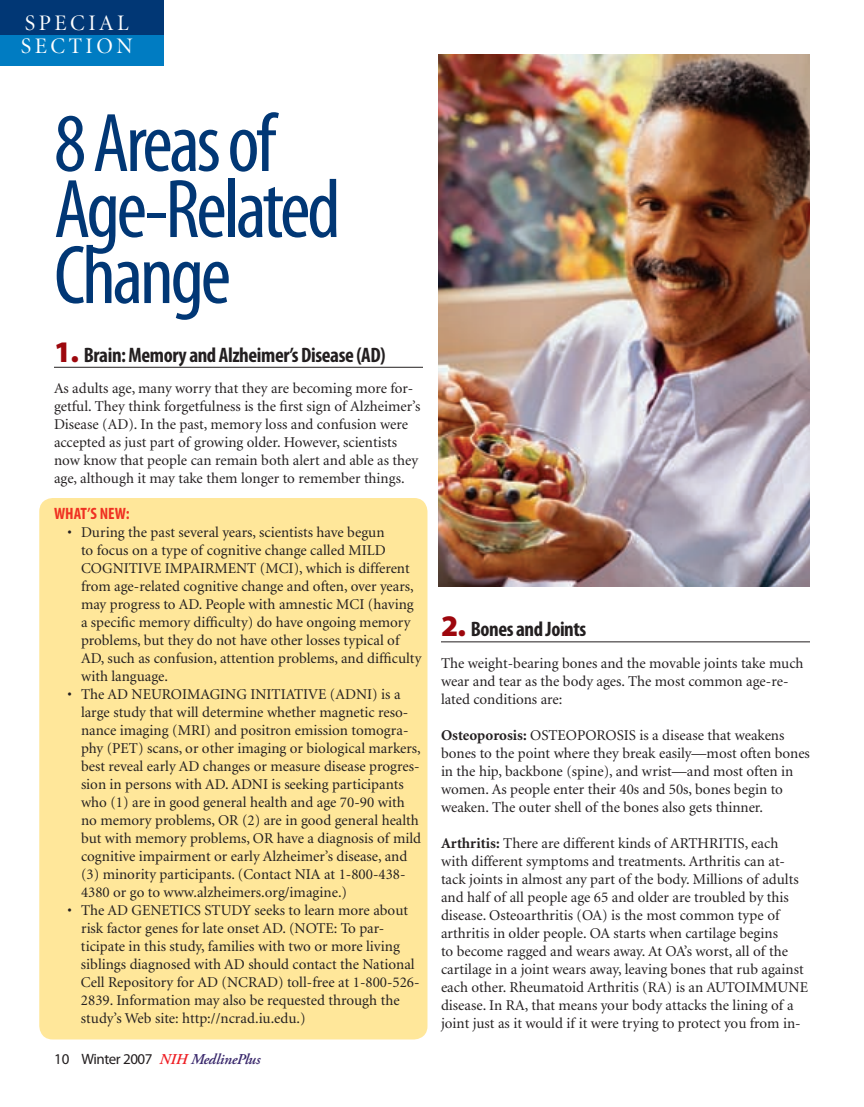
<style>
.page{position:relative;width:864px;height:1107px;background:#fff}
.page>*{position:absolute;margin:0;border:0;box-sizing:border-box;transform-origin:0 0}
.t1{font:condensed 84px/66px "Myriad Pro";letter-spacing:-.04em;color:#013775}
.t2{font:22.2px/23px "Minion Display";letter-spacing:.16em;color:#fff}
.t3{font:700 condensed 21px "Myriad Pro";letter-spacing:-.02em;color:#231f20}
.t4{font:700 condensed 16.5px "Myriad Pro";color:#ef3122}
.t5{font:15px/18px "Minion";color:#231f20}
.t6{font:15px "Myriad Pro";letter-spacing:-.03em;color:#231f20}
.s1{font-weight:900;font-stretch:normal;font-size:30px;color:#9d070d}
.s2{font-family:"Adobe Garamond Pro";font-weight:600;font-style:italic;color:#ee1d23}
.s3{font-family:"Adobe Garamond Pro";font-weight:600;font-style:italic;color:#39286c}
.s4{font-weight:700}
</style>
<div class="page">
<div style="left:39px;top:498px;width:388px;height:542px;background:#ffe79a;border-radius:14px"></div>
<div style="left:0;top:1px;width:163px;height:64px;background:#007cc2"></div>
<div style="left:0;top:0;width:163px;height:34px;background:#013775"></div>
<hr style="left:54px;top:367px;width:369px;height:1px;background:#231f20">
<hr style="left:441px;top:641px;width:369px;height:1px;background:#231f20">
<img style="left:438px;top:54px;width:372px;height:532px">
<h2 class="t2" style="left:21px;top:13px;width:113px">SPECIAL<br>SECTION</h2>
<h1 class="t1" style="left:54px;top:112px;width:288px">8 Areas of<br>Age-Related<br>Change</h1>
<h3 class="t3" style="left:54px;top:343px;width:333px"><span class="s1">1.</span> Brain: Memory and Alzheimer’s Disease (AD)</h3>
<p class="t5" style="left:54px;top:380px;width:368px">As adults age, many worry that they are becoming more for&shy;getful. They think forgetfulness is the first sign of Alzheimer’s Disease (AD). In the past, memory loss and confusion were accepted as just part of growing older. However, scientists now know that people can remain both alert and able as they age, although it may take them longer to remember things.</p>
<p class="t4" style="left:54px;top:504px;width:77px">WHAT’S NEW:</p>
<p class="t5" style="left:81px;top:524px;width:342px;text-indent:-14px">• During the past several years, scientists have begun<br>to focus on a type of cognitive change called MILD COGNITIVE IMPAIRMENT (MCI), which is different from age-related cognitive change and often, over years, may progress to AD. People with amnestic MCI (having a specific memory difficulty) do have ongoing memory problems, but they do not have other losses typical of AD, such as confusion, attention problems, and difficulty with language.</p>
<p class="t5" style="left:81px;top:686px;width:342px;text-indent:-14px">• The AD NEUROIMAGING INITIATIVE (ADNI) is a large study that will determine whether magnetic reso&shy;nance imaging (MRI) and positron emission tomogra&shy;phy (PET) scans, or other imaging or biological markers, best reveal early AD changes or measure disease progres&shy;sion in persons with AD. ADNI is seeking participants who (1) are in good general health and age 70-90 with no memory problems, OR (2) are in good general health but with memory problems, OR have a diagnosis of mild cognitive impairment or early Alzheimer’s disease, and (3) minority participants. (Contact NIA at 1-800-438- 4380 or go to www.alzheimers.org/imagine.)</p>
<p class="t5" style="left:81px;top:902px;width:340px;text-indent:-13px">• The AD GENETICS STUDY seeks to learn more about risk factor genes for late onset AD. (NOTE: To par&shy;ticipate in this study, families with two or more living siblings diagnosed with AD should contact the National Cell Repository for AD (NCRAD) toll-free at 1-800-526- 2839. Information may also be requested through the study’s Web site: http://ncrad.iu.edu.)</p>
<p class="t6" style="left:54px;top:1051px;width:208px">10 Winter 2007 <span class="s2">NIH</span> <span class="s3">MedlinePlus</span></p>
<h3 class="t3" style="left:441px;top:618px;width:147px"><span class="s1">2.</span> Bones and Joints</h3>
<p class="t5" style="left:441px;top:654px;width:364px">The weight-bearing bones and the movable joints take much wear and tear as the body ages. The most common age-re&shy;lated conditions are:</p>
<p class="t5" style="left:441px;top:726px;width:370px"><span class="s4">Osteoporosis:</span> OSTEOPOROSIS is a disease that weakens bones to the point where they break easily—most often bones in the hip, backbone (spine), and wrist—and most often in women. As people enter their 40s and 50s, bones begin to weaken. The outer shell of the bones also gets thinner.</p>
<p class="t5" style="left:441px;top:834px;width:368px"><span class="s4">Arthritis:</span> There are different kinds of ARTHRITIS, each with different symptoms and treatments. Arthritis can at&shy;tack joints in almost any part of the body. Millions of adults and half of all people age 65 and older are troubled by this disease. Osteoarthritis (OA) is the most common type of arthritis in older people. OA starts when cartilage begins<br>to become ragged and wears away. At OA’s worst, all of the cartilage in a joint wears away, leaving bones that rub against each other. Rheumatoid Arthritis (RA) is an AUTOIMMUNE disease. In RA, that means your body attacks the lining of a joint just as it would if it were trying to protect you from in-</p>
</div>
